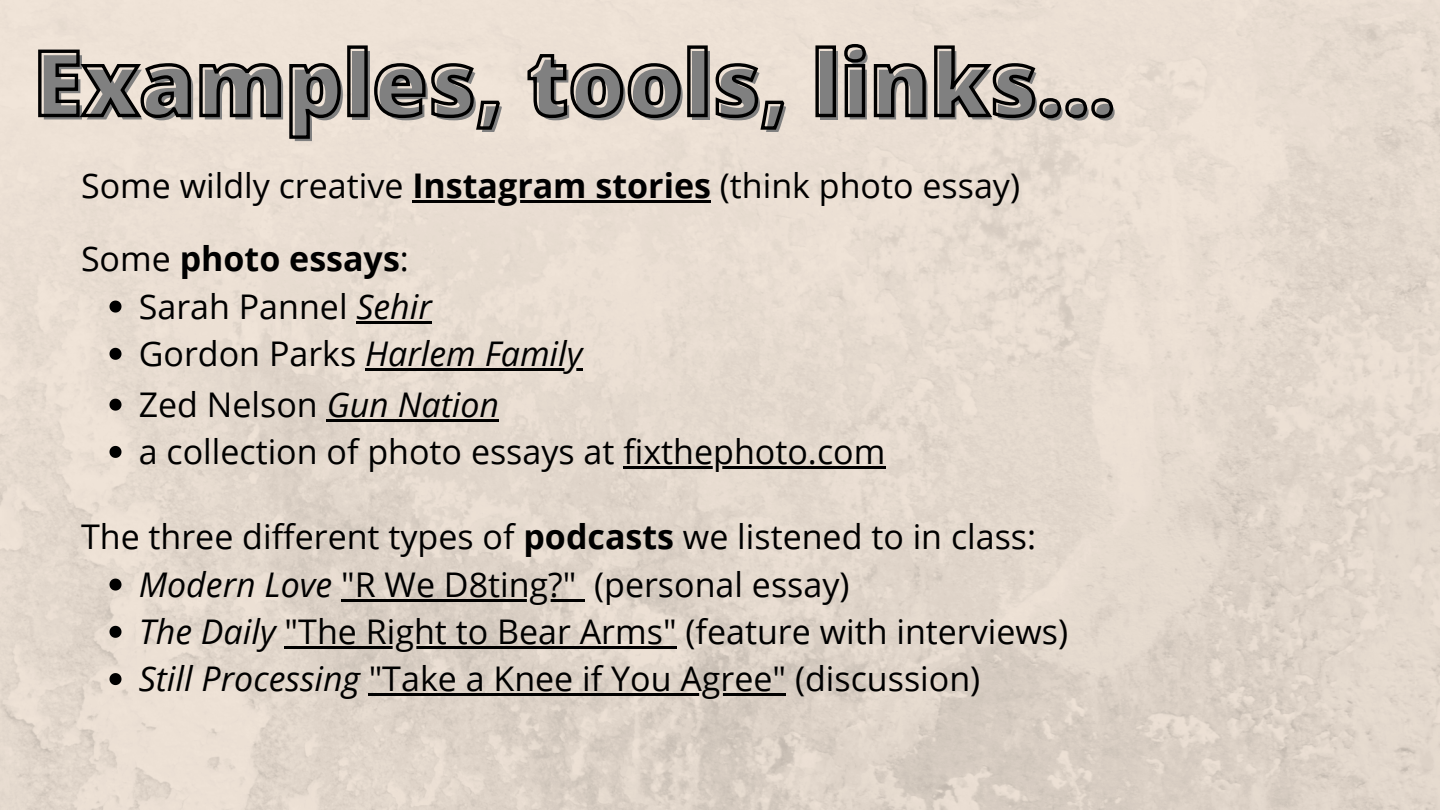
<style>
.page{position:relative;width:1440px;height:810px;background:#fff}
.page>*{position:absolute;margin:0;border:0;box-sizing:border-box;transform-origin:0 0}
.t1{font:800 90px "Open Sans";color:#808080}
.t2{font:34px "Open Sans";color:#000}
.t3{font:italic 34px "Open Sans";color:#000}
.t4{font:700 34px "Open Sans";color:#000}
.s1{font-weight:700}
.s2{font-weight:400}
.s3{font-style:italic}
.s4{font-style:normal}
</style>
<div class="page">
<img style="left:0;top:0;width:1440px;height:810px">
<svg style="left:36px;top:42px;width:1079px;height:98px;background:#cbc1b7"></svg>
<hr style="left:412px;top:200px;width:299px;height:3px;background:#000">
<svg style="left:110px;top:301px;width:12px;height:12px"></svg>
<hr style="left:356px;top:321px;width:76px;height:3px;background:#000">
<svg style="left:110px;top:348px;width:12px;height:12px"></svg>
<hr style="left:365px;top:368px;width:218px;height:3px;background:#000">
<svg style="left:110px;top:399px;width:12px;height:12px"></svg>
<hr style="left:327px;top:419px;width:172px;height:3px;background:#000">
<svg style="left:110px;top:446px;width:12px;height:12px"></svg>
<hr style="left:623px;top:466px;width:262px;height:3px;background:#000">
<svg style="left:110px;top:579px;width:12px;height:12px"></svg>
<hr style="left:341px;top:599px;width:235px;height:3px;background:#000">
<svg style="left:576px;top:599px;width:9px;height:3px"></svg>
<svg style="left:110px;top:626px;width:12px;height:12px"></svg>
<hr style="left:285px;top:646px;width:392px;height:3px;background:#000">
<svg style="left:110px;top:673px;width:12px;height:12px"></svg>
<hr style="left:369px;top:693px;width:417px;height:3px;background:#000">
<p class="t1" style="left:37px;top:23px;width:1083px">Examples, tools, links...</p>
<p class="t2" style="left:81px;top:162px;width:941px">Some wildly creative <span class="s1">Instagram stories</span> (think photo essay)</p>
<p class="t4" style="left:81px;top:235px;width:329px"><span class="s2">Some</span> photo essays<span class="s2">:</span></p>
<p class="t2" style="left:139px;top:282px;width:295px">Sarah Pannel <span class="s3">Sehir</span></p>
<p class="t3" style="left:139px;top:330px;width:445px"><span class="s4">Gordon Parks</span> Harlem Family</p>
<p class="t2" style="left:139px;top:380px;width:362px">Zed Nelson <span class="s3">Gun Nation</span></p>
<p class="t2" style="left:139px;top:428px;width:748px">a collection of photo essays at fixthephoto.com</p>
<p class="t2" style="left:81px;top:513px;width:957px">The three different types of <span class="s1">podcasts</span> we listened to in class:</p>
<p class="t2" style="left:139px;top:560px;width:712px"><span class="s3">Modern Love</span> "R We D8ting?" (personal essay)</p>
<p class="t2" style="left:139px;top:608px;width:931px"><span class="s3">The Daily</span> "The Right to Bear Arms" (feature with interviews)</p>
<p class="t2" style="left:139px;top:655px;width:843px"><span class="s3">Still Processing</span> "Take a Knee if You Agree" (discussion)</p>
</div>
